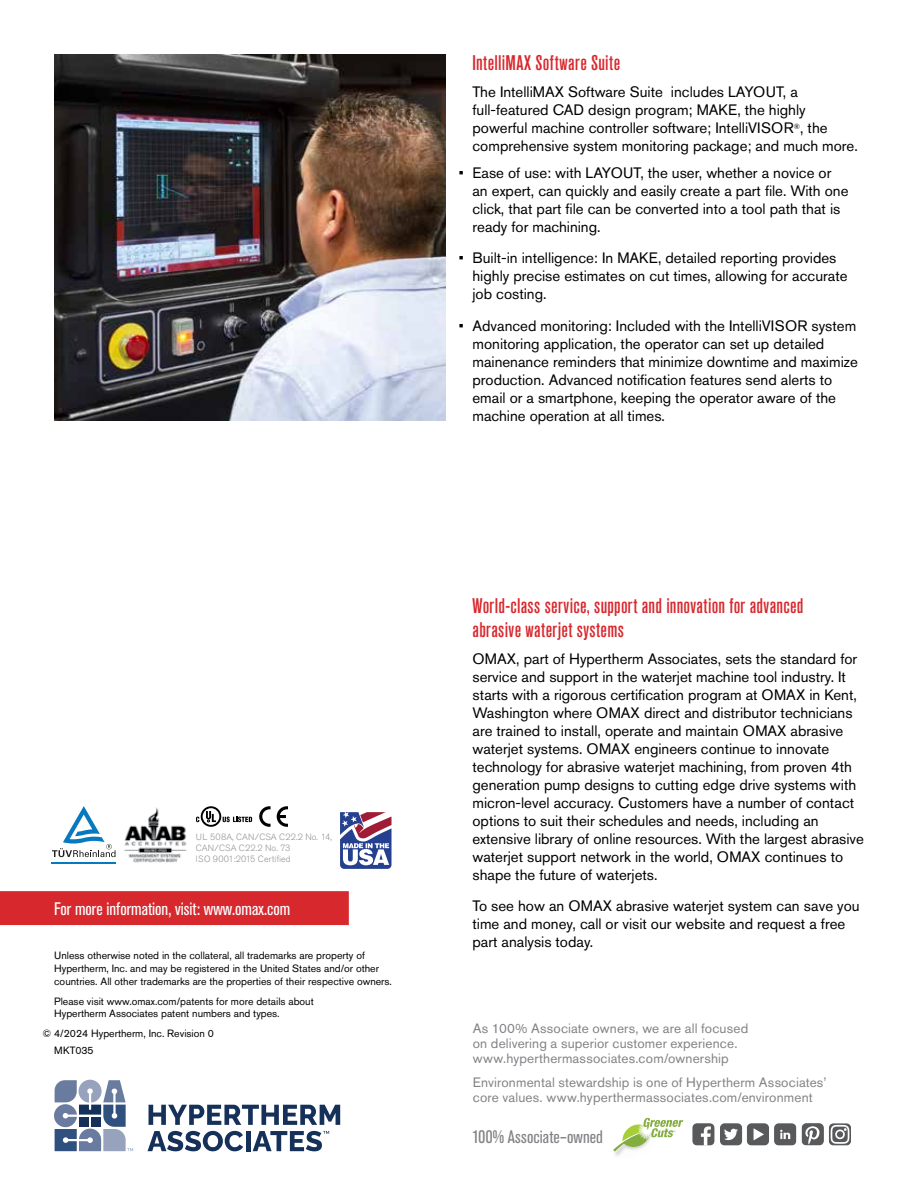
<style>
.page{position:relative;width:918px;height:1188px;background:#fff}
.page>*{position:absolute;margin:0;border:0;box-sizing:border-box;transform-origin:0 0}
.t1{font:500 condensed 21px/24px "Akzidenz Grotesk Pro";letter-spacing:.015em;color:#d7282e}
.t2{font:condensed 18px "Akzidenz Grotesk Pro";color:#fff}
.t3{font:condensed 18px "Akzidenz Grotesk Pro";letter-spacing:.01em;color:#808285}
.t4{font:15px/18px "Akzidenz Grotesk Pro";color:#000}
.t5{font:13.5px/15px "Akzidenz Grotesk Pro";letter-spacing:.01em;color:#808285}
.t6{font:10.5px/12.8px "Akzidenz Grotesk Pro";color:#000}
.t7{font:300 9px/10.8px "Akzidenz Grotesk Pro";letter-spacing:.01em;color:#939598}
.t8{font:3.3px "Akzidenz Grotesk Pro";color:#78a22f}
</style>
<div class="page">
<img style="left:614px;top:1152px;width:8px;height:4px">
<svg style="left:613px;top:1118px;width:70px;height:34px"></svg>
<svg style="left:802px;top:1123px;width:49px;height:23px"></svg>
<svg style="left:692px;top:1123px;width:104px;height:23px"></svg>
<svg style="left:149px;top:1105px;width:191px;height:20px"></svg>
<svg style="left:148px;top:1131px;width:95px;height:20px"></svg>
<hr style="left:246px;top:1131px;width:4px;height:20px;background:#153159">
<svg style="left:253px;top:1131px;width:76px;height:20px"></svg>
<svg style="left:54px;top:1080px;width:79px;height:71px"></svg>
<div style="left:91px;top:1117px;width:10px;height:10px;background:#153159"></div>
<div style="left:79px;top:1117px;width:10px;height:10px;background:#153159"></div>
<div style="left:0;top:891px;width:349px;height:34px;background:#d7282e"></div>
<svg style="left:259px;top:806px;width:12px;height:21px"></svg>
<svg style="left:277px;top:806px;width:11px;height:21px"></svg>
<svg style="left:196px;top:806px;width:56px;height:21px"></svg>
<svg style="left:52px;top:806px;width:64px;height:51px"></svg>
<hr style="left:51px;top:862px;width:65px;height:1px;background:#0779bf">
<img style="left:124px;top:807px;width:63px;height:56px">
<svg style="left:340px;top:812px;width:52px;height:57px"></svg>
<img style="left:54px;top:54px;width:392px;height:367px">
<h1 class="t1" style="left:472px;top:50px;width:149px">IntelliMAX Software Suite</h1>
<p class="t4" style="left:472px;top:82px;width:387px">The IntelliMAX Software Suite includes LAYOUT, a full-featured CAD design program; MAKE, the highly powerful machine controller software; IntelliVISOR<sup>®</sup>, the comprehensive system monitoring package; and much more.</p>
<p class="t4" style="left:472px;top:163px;width:377px;text-indent:-14px">• Ease of use: with LAYOUT, the user, whether a novice or an expert, can quickly and easily create a part file. With one click, that part file can be converted into a tool path that is ready for machining.</p>
<p class="t4" style="left:472px;top:249px;width:377px;text-indent:-14px">• Built-in intelligence: In MAKE, detailed reporting provides highly precise estimates on cut times, allowing for accurate job costing.</p>
<p class="t4" style="left:472px;top:316px;width:387px;text-indent:-14px">• Advanced monitoring: Included with the IntelliVISOR system monitoring application, the operator can set up detailed mainenance reminders that minimize downtime and maximize production. Advanced notification features send alerts to email or a smartphone, keeping the operator aware of the machine operation at all times.</p>
<p class="t7" style="left:196px;top:832px;width:137px">UL 508A, CAN/CSA C22.2 No. 14,<br>CAN/CSA C22.2 No. 73<br>ISO 9001:2015 Certified</p>
<p class="t2" style="left:54px;top:897px;width:238px">For more information, visit: www.omax.com</p>
<p class="t6" style="left:54px;top:949px;width:339px">Unless otherwise noted in the collateral, all trademarks are property of<br>Hypertherm, Inc. and may be registered in the United States and/or other countries. All other trademarks are the properties of their respective owners.</p>
<p class="t6" style="left:54px;top:995px;width:261px">Please visit www.omax.com/patents for more details about<br>Hypertherm Associates patent numbers and types.</p>
<p class="t6" style="left:54px;top:1025px;width:161px;line-height:16.8px;text-indent:-12px">© 4/2024 Hypertherm, Inc. Revision 0<br>MKT035</p>
<h1 class="t1" style="left:472px;top:593px;width:332px">World-class service, support and innovation for advanced abrasive waterjet systems</h1>
<p class="t4" style="left:472px;top:649px;width:393px">OMAX, part of Hypertherm Associates, sets the standard for service and support in the waterjet machine tool industry. It starts with a rigorous certification program at OMAX in Kent, Washington where OMAX direct and distributor technicians are trained to install, operate and maintain OMAX abrasive waterjet systems. OMAX engineers continue to innovate technology for abrasive waterjet machining, from proven 4th generation pump designs to cutting edge drive systems with micron-level accuracy. Customers have a number of contact options to suit their schedules and needs, including an extensive library of online resources. With the largest abrasive waterjet support network in the world, OMAX continues to shape the future of waterjets.</p>
<p class="t4" style="left:472px;top:897px;width:389px">To see how an OMAX abrasive waterjet system can save you time and money, call or visit our website and request a free part analysis today.</p>
<p class="t5" style="left:473px;top:1021px;width:277px">As 100% Associate owners, we are all focused on delivering a superior customer experience. www.hyperthermassociates.com/ownership</p>
<p class="t5" style="left:473px;top:1075px;width:355px">Environmental stewardship is one of Hypertherm Associates’ core values. www.hyperthermassociates.com/environment</p>
<p class="t8" style="left:673px;top:1130px;width:4px">™</p>
<p class="t3" style="left:472px;top:1125px;width:132px">100% Associate–owned</p>
</div>
